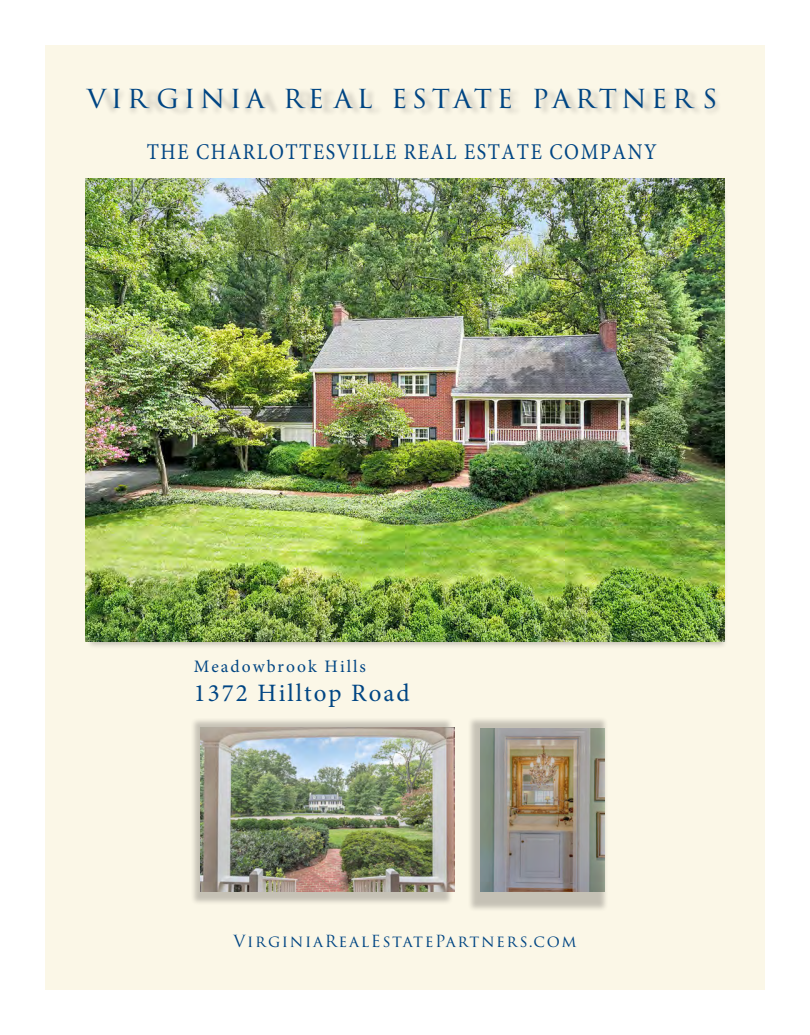
<style>
.page{position:relative;width:810px;height:1035px;background:#fff}
.page>*{position:absolute;margin:0;border:0;box-sizing:border-box;transform-origin:0 0}
.Text{font:30px "Trajan Pro 3";letter-spacing:.15em;color:#004583}
.t1{font:25px "Minion Pro";letter-spacing:.08em;color:#004583}
.t2{font:22.5px "Minion Pro";letter-spacing:.075em;color:#004584;scale:.89 1}
.t3{font:17.5px "Minion Pro";letter-spacing:.115em;color:#004583}
.t4{font:16.25px "Trajan Pro 3";letter-spacing:.1em;color:#004583}
</style>
<div class="page">
<div style="left:45px;top:45px;width:720px;height:945px;background:#fbf7e7"></div>
<div style="left:86px;top:188px;width:642px;height:462px;background:#231f20;opacity:.25"></div>
<div style="left:190px;top:717px;width:263px;height:189px;background:#231f20;opacity:.25"></div>
<div style="left:468px;top:717px;width:141px;height:195px;background:#231f20;opacity:.25"></div>
<img style="left:201px;top:728px;width:253px;height:163px">
<div style="left:99px;top:87px;width:623px;height:30px;background:#231f20;opacity:.25"></div>
<img style="left:85px;top:178px;width:639px;height:464px">
<p class="Text" style="left:87px;top:76px;width:632px">vir ginia re al estate partner s</p>
<p class="t2" style="left:147px;top:137px;width:575px">THE CHARLOTTESVILLE REAL ESTATE COMPANY</p>
<p class="t3" style="left:194px;top:655px;width:174px">Meadowbrook Hills</p>
<p class="t1" style="left:194px;top:676px;width:217px">1372 Hilltop Road</p>
<p class="t4" style="left:234px;top:930px;width:344px">VirginiaRealEstatePartners.com</p>
</div>
